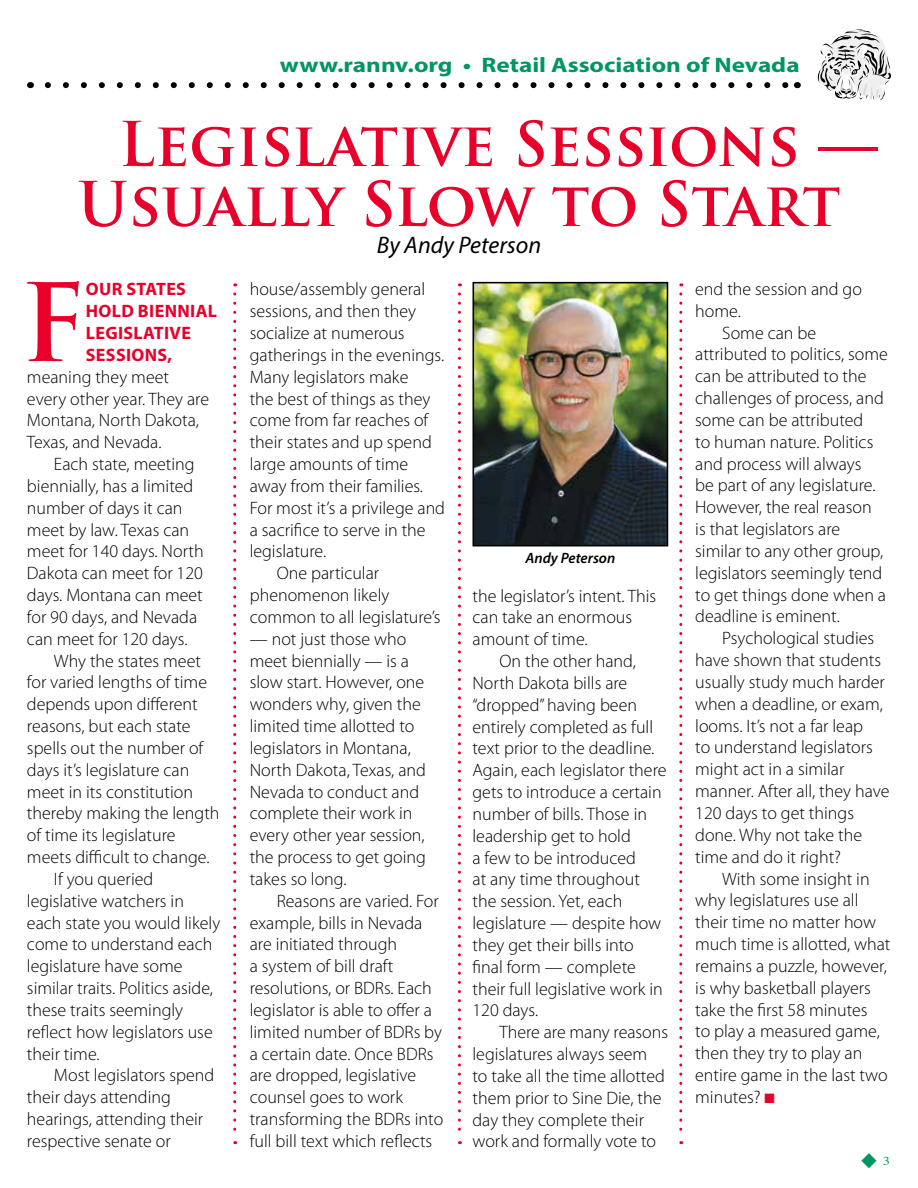
<style>
.page{position:relative;width:918px;height:1188px;background:#fff}
.page>*{position:absolute;margin:0;border:0;box-sizing:border-box;transform-origin:0 0}
.t1{font:700 105px "Trajan Pro";color:#e8002a}
.t2{font:700 60px/60px "Trajan Pro";color:#e8002a}
.t3{font:italic 24px "Myriad Pro";color:#000}
.t4{font:700 21px "Myriad Pro";color:#009664;scale:1.2 1}
.t5{font:300 18px/21.9px "Myriad Pro";color:#000}
.t6{font:700 18px/21.9px "Myriad Pro";letter-spacing:.02em;color:#e8002a}
.t7{font:italic 600 15px "Myriad Pro";color:#000}
.t8{font:12px "Times";color:#009664;scale:1.2 1}
.s1{color:#e8002a}
</style>
<div class="page">
<svg style="left:818px;top:29px;width:73px;height:71px"></svg>
<svg style="left:48px;top:82px;width:740px;height:6px"></svg>
<svg style="left:233px;top:294px;width:3px;height:850px"></svg>
<svg style="left:458px;top:294px;width:3px;height:850px"></svg>
<svg style="left:679px;top:294px;width:3px;height:850px"></svg>
<img style="left:476px;top:285px;width:189px;height:258px">
<div style="left:473px;top:282px;width:195px;height:264px;border:2px solid #000"></div>
<p class="t4" style="left:280px;top:51px;width:435px">www.rannv.org • Retail Association of Nevada</p>
<h2 class="t2" style="left:78px;top:115px;width:802px;text-indent:41px">Legislative Sessions —<br>Usually Slow to Start</h2>
<h3 class="t3" style="left:377px;top:230px;width:166px">By Andy Peterson</h3>
<h1 class="t1" style="left:20px;top:257px;width:67px">F</h1>
<p class="t6" style="left:86px;top:278px;width:133px">OUR STATES<br>HOLD BIENNIAL<br>LEGISLATIVE<br>SESSIONS,</p>
<p class="t5" style="left:27px;top:366px;width:184px">meaning they meet every other year. They are<br>Montana, North Dakota,<br>Texas, and Nevada.</p>
<p class="t5" style="left:54px;top:453px;width:142px">Each state, meeting</p>
<p class="t5" style="left:27px;top:475px;width:168px">biennially, has a limited</p>
<p class="t5" style="left:27px;top:497px;width:157px">number of days it can</p>
<p class="t5" style="left:27px;top:519px;width:164px">meet by law. Texas can</p>
<p class="t5" style="left:27px;top:541px;width:178px">meet for 140 days. North</p>
<p class="t5" style="left:27px;top:563px;width:178px">Dakota can meet for 120</p>
<p class="t5" style="left:27px;top:584px;width:177px">days. Montana can meet</p>
<p class="t5" style="left:27px;top:606px;width:172px">for 90 days, and Nevada</p>
<p class="t5" style="left:27px;top:628px;width:162px">can meet for 120 days.</p>
<p class="t5" style="left:54px;top:650px;width:149px">Why the states meet</p>
<p class="t5" style="left:27px;top:672px;width:182px">for varied lengths of time</p>
<p class="t5" style="left:27px;top:694px;width:172px">depends upon different</p>
<p class="t5" style="left:27px;top:715px;width:165px">reasons, but each state</p>
<p class="t5" style="left:27px;top:737px;width:178px">spells out the number of</p>
<p class="t5" style="left:27px;top:759px;width:164px">days it’s legislature can</p>
<p class="t5" style="left:27px;top:781px;width:167px">meet in its constitution</p>
<p class="t5" style="left:27px;top:803px;width:194px">thereby making the length</p>
<p class="t5" style="left:27px;top:825px;width:150px">of time its legislature</p>
<p class="t5" style="left:27px;top:846px;width:184px">meets difficult to change.</p>
<p class="t5" style="left:54px;top:868px;width:101px">If you queried</p>
<p class="t5" style="left:27px;top:890px;width:159px">legislative watchers in</p>
<p class="t5" style="left:27px;top:912px;width:195px">each state you would likely</p>
<p class="t5" style="left:27px;top:934px;width:187px">come to understand each</p>
<p class="t5" style="left:27px;top:956px;width:157px">legislature have some</p>
<p class="t5" style="left:27px;top:977px;width:188px">similar traits. Politics aside,</p>
<p class="t5" style="left:27px;top:999px;width:158px">these traits seemingly</p>
<p class="t5" style="left:27px;top:1021px;width:187px">reflect how legislators use</p>
<p class="t5" style="left:27px;top:1043px;width:74px">their time.</p>
<p class="t5" style="left:54px;top:1065px;width:162px">Most legislators spend</p>
<p class="t5" style="left:27px;top:1087px;width:145px">their days attending</p>
<p class="t5" style="left:27px;top:1108px;width:178px">hearings, attending their</p>
<p class="t5" style="left:27px;top:1130px;width:145px">respective senate or</p>
<p class="t5" style="left:695px;top:278px;width:168px">end the session and go</p>
<p class="t5" style="left:695px;top:300px;width:47px">home.</p>
<p class="t5" style="left:722px;top:322px;width:95px">Some can be</p>
<p class="t5" style="left:695px;top:344px;width:194px">attributed to politics, some</p>
<p class="t5" style="left:695px;top:366px;width:173px">can be attributed to the</p>
<p class="t5" style="left:695px;top:388px;width:190px">challenges of process, and</p>
<p class="t5" style="left:695px;top:409px;width:170px">some can be attributed</p>
<p class="t5" style="left:695px;top:431px;width:180px">to human nature. Politics</p>
<p class="t5" style="left:695px;top:453px;width:168px">and process will always</p>
<p class="t5" style="left:695px;top:475px;width:182px">be part of any legislature.</p>
<p class="t5" style="left:695px;top:497px;width:178px">However, the real reason</p>
<p class="t5" style="left:695px;top:519px;width:146px">is that legislators are</p>
<p class="t5" style="left:695px;top:540px;width:190px">similar to any other group,</p>
<p class="t5" style="left:695px;top:562px;width:189px">legislators seemingly tend</p>
<p class="t5" style="left:695px;top:584px;width:192px">to get things done when a</p>
<p class="t5" style="left:695px;top:606px;width:146px">deadline is eminent.</p>
<p class="t5" style="left:722px;top:628px;width:153px">Psychological studies</p>
<p class="t5" style="left:695px;top:650px;width:187px">have shown that students</p>
<p class="t5" style="left:695px;top:671px;width:191px">usually study much harder</p>
<p class="t5" style="left:695px;top:693px;width:189px">when a deadline, or exam,</p>
<p class="t5" style="left:695px;top:715px;width:169px">looms. It’s not a far leap</p>
<p class="t5" style="left:695px;top:737px;width:179px">to understand legislators</p>
<p class="t5" style="left:695px;top:759px;width:151px">might act in a similar</p>
<p class="t5" style="left:695px;top:781px;width:196px">manner. After all, they have</p>
<p class="t5" style="left:695px;top:802px;width:160px">120 days to get things</p>
<p class="t5" style="left:695px;top:824px;width:168px">done. Why not take the</p>
<p class="t5" style="left:695px;top:846px;width:147px">time and do it right?</p>
<p class="t5" style="left:722px;top:868px;width:149px">With some insight in</p>
<p class="t5" style="left:695px;top:890px;width:165px">why legislatures use all</p>
<p class="t5" style="left:695px;top:912px;width:182px">their time no matter how</p>
<p class="t5" style="left:695px;top:933px;width:197px">much time is allotted, what</p>
<p class="t5" style="left:695px;top:955px;width:193px">remains a puzzle, however,</p>
<p class="t5" style="left:695px;top:977px;width:177px">is why basketball players</p>
<p class="t5" style="left:695px;top:999px;width:174px">take the first 58 minutes</p>
<p class="t5" style="left:695px;top:1021px;width:186px">to play a measured game,</p>
<p class="t5" style="left:695px;top:1043px;width:169px">then they try to play an</p>
<p class="t5" style="left:695px;top:1064px;width:194px">entire game in the last two</p>
<p class="t5" style="left:695px;top:1086px;width:81px">minutes? <span class="s1">■</span></p>
<p class="t5" style="left:250px;top:279px;width:177px">house/assembly general</p>
<p class="t5" style="left:250px;top:301px;width:168px">sessions, and then they</p>
<p class="t5" style="left:250px;top:322px;width:156px">socialize at numerous</p>
<p class="t5" style="left:250px;top:344px;width:196px">gatherings in the evenings.</p>
<p class="t5" style="left:250px;top:366px;width:160px">Many legislators make</p>
<p class="t5" style="left:250px;top:388px;width:182px">the best of things as they</p>
<p class="t5" style="left:250px;top:410px;width:180px">come from far reaches of</p>
<p class="t5" style="left:250px;top:432px;width:184px">their states and up spend</p>
<p class="t5" style="left:250px;top:453px;width:160px">large amounts of time</p>
<p class="t5" style="left:250px;top:475px;width:175px">away from their families.</p>
<p class="t5" style="left:250px;top:497px;width:197px">For most it’s a privilege and</p>
<p class="t5" style="left:250px;top:519px;width:177px">a sacrifice to serve in the</p>
<p class="t5" style="left:250px;top:541px;width:78px">legislature.</p>
<p class="t5" style="left:277px;top:563px;width:104px">One particular</p>
<p class="t5" style="left:250px;top:584px;width:141px">phenomenon likely</p>
<p class="t5" style="left:250px;top:606px;width:192px">common to all legislature’s</p>
<p class="t5" style="left:250px;top:628px;width:178px">— not just those who meet biennially — is a slow start. However, one wonders why, given the limited time allotted to legislators in Montana,<br>North Dakota, Texas, and<br>Nevada to conduct and complete their work in every other year session, the process to get going takes so long.</p>
<p class="t5" style="left:250px;top:890px;width:195px;text-indent:27px">Reasons are varied. For example, bills in Nevada are initiated through<br>a system of bill draft resolutions, or BDRs. Each legislator is able to offer a limited number of BDRs by a certain date. Once BDRs are dropped, legislative counsel goes to work transforming the BDRs into full bill text which reflects</p>
<p class="t7" style="left:525px;top:548px;width:91px">Andy Peterson</p>
<p class="t5" style="left:472px;top:585px;width:185px">the legislator’s intent. This can take an enormous amount of time.</p>
<p class="t5" style="left:472px;top:650px;width:196px;text-indent:27px">On the other hand,<br>North Dakota bills are “dropped” having been entirely completed as full text prior to the deadline.<br>Again, each legislator there gets to introduce a certain number of bills. Those in leadership get to hold<br>a few to be introduced<br>at any time throughout the session. Yet, each legislature — despite how they get their bills into final form — complete their full legislative work in<br>120 days.</p>
<p class="t5" style="left:472px;top:1022px;width:197px;text-indent:27px">There are many reasons legislatures always seem<br>to take all the time allotted them prior to Sine Die, the day they complete their work and formally vote to</p>
<p class="t8" style="left:861px;top:1150px;width:26px">◆ 3</p>
</div>
